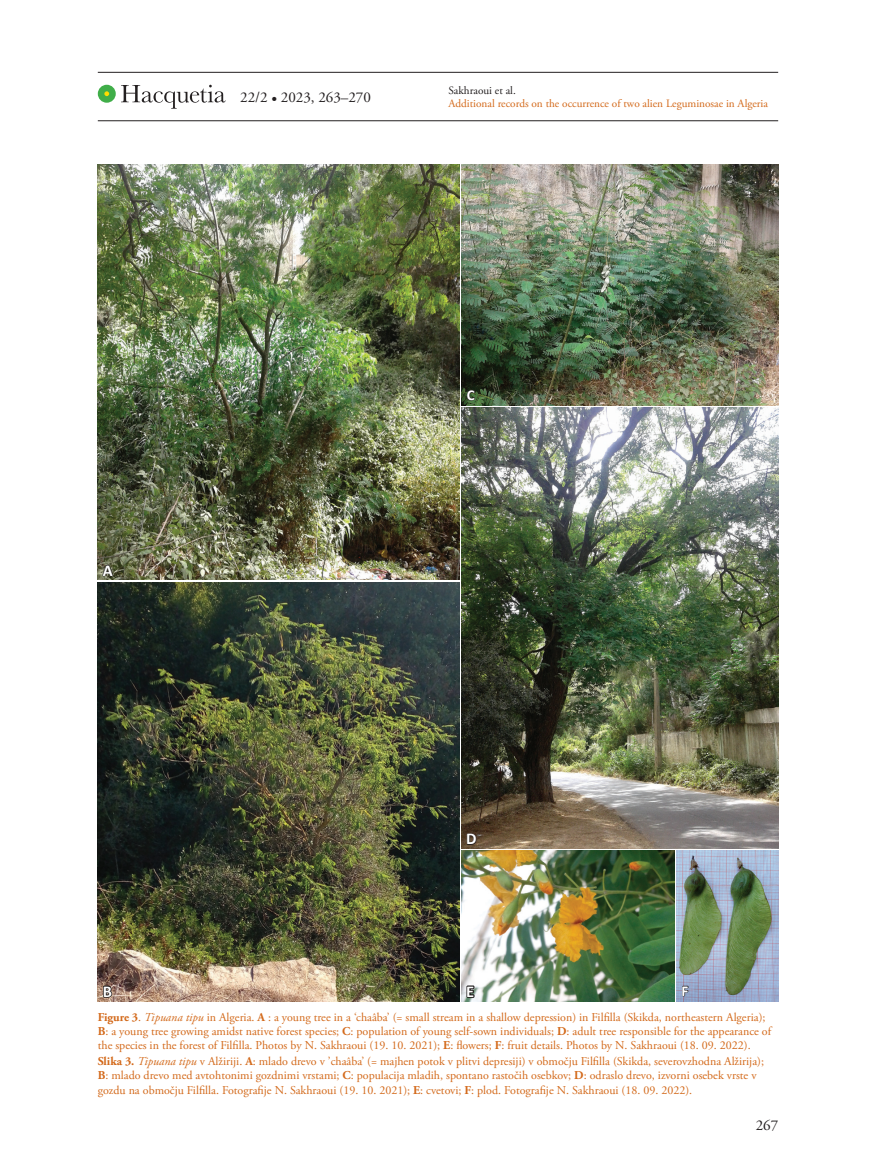
<style>
.page{position:relative;width:876px;height:1174px;background:#fff}
.page>*{position:absolute;margin:0;border:0;box-sizing:border-box;transform-origin:0 0}
.t1{font:700 16.5px "Calibri";color:#fff}
.t2{font:15px "Adobe Garamond Pro";color:#231f20}
.t3{font:700 15px "Calibri";color:#fff}
.t4{font:12px/14.5px "Adobe Garamond Pro";color:#d3691a}
.t5{font:11.25px "Adobe Garamond Pro";color:#d3691a}
.t6{font:11.25px "Adobe Garamond Pro";color:#231f20}
.s1{font-weight:700}
.s2{font-style:italic}
</style>
<div class="page">
<hr style="left:98px;top:72px;width:680px;height:1px;background:#231f20">
<hr style="left:98px;top:120px;width:680px;height:1px;background:#231f20">
<svg style="left:121px;top:85px;width:105px;height:24px"></svg>
<div style="left:98px;top:85px;width:18px;height:18px;background:#40ae49;border-radius:50%"></div>
<svg style="left:104px;top:91px;width:5px;height:5px"></svg>
<img style="left:98px;top:164px;width:361px;height:416px">
<svg style="left:102px;top:560px;width:11px;height:17px"></svg>
<img style="left:98px;top:582px;width:361px;height:419px">
<svg style="left:102px;top:984px;width:11px;height:15px"></svg>
<img style="left:461px;top:164px;width:317px;height:241px">
<svg style="left:466px;top:389px;width:9px;height:12px"></svg>
<img style="left:461px;top:407px;width:317px;height:441px">
<svg style="left:466px;top:833px;width:11px;height:12px"></svg>
<img style="left:461px;top:850px;width:213px;height:151px">
<svg style="left:465px;top:984px;width:11px;height:15px"></svg>
<img style="left:676px;top:850px;width:102px;height:151px">
<svg style="left:681px;top:985px;width:8px;height:11px"></svg>
<h1 class="t1" style="left:103px;top:558px;width:11px">A</h1>
<h1 class="t1" style="left:103px;top:979px;width:11px">B</h1>
<p class="t2" style="left:240px;top:88px;width:132px">22/2 • 2023, 263–270</p>
<p class="t6" style="left:449px;top:84px;width:69px">Sakhraoui et al.</p>
<p class="t5" style="left:449px;top:97px;width:321px">Additional records on the occurrence of two alien Leguminosae in Algeria</p>
<p class="t3" style="left:467px;top:384px;width:9px">C</p>
<h1 class="t1" style="left:466px;top:827px;width:12px">D</h1>
<h1 class="t1" style="left:466px;top:979px;width:10px">E</h1>
<p class="t3" style="left:682px;top:980px;width:8px">F</p>
<p class="t4" style="left:98px;top:1009px;width:675px"><span class="s1">Figure 3</span>. <span class="s2">Tipuana tipu</span> in Algeria. <span class="s1">A</span> : a young tree in a ‘chaâba’ (= small stream in a shallow depression) in Filfilla (Skikda, northeastern Algeria); <span class="s1">B</span>: a young tree growing amidst native forest species; <span class="s1">C</span>: population of young self-sown individuals; <span class="s1">D</span>: adult tree responsible for the appearance of the species in the forest of Filfilla. Photos by N. Sakhraoui (19. 10. 2021); <span class="s1">E</span>: flowers; <span class="s1">F</span>: fruit details. Photos by N. Sakhraoui (18. 09. 2022).<br><span class="s1">Slika 3.</span> <span class="s2">Tipuana tipu</span> v Alžiriji. <span class="s1">A</span>: mlado drevo v ’chaâba’ (= majhen potok v plitvi depresiji) v območju Filfilla (Skikda, severovzhodna Alžirija); <span class="s1">B</span>: mlado drevo med avtohtonimi gozdnimi vrstami; <span class="s1">C</span>: populacija mladih, spontano rastočih osebkov; <span class="s1">D</span>: odraslo drevo, izvorni osebek vrste v gozdu na območju Filfilla. Fotografije N. Sakhraoui (19. 10. 2021); <span class="s1">E</span>: cvetovi; <span class="s1">F</span>: plod. Fotografije N. Sakhraoui (18. 09. 2022).</p>
<p class="t2" style="left:756px;top:1115px;width:24px">267</p>
</div>
